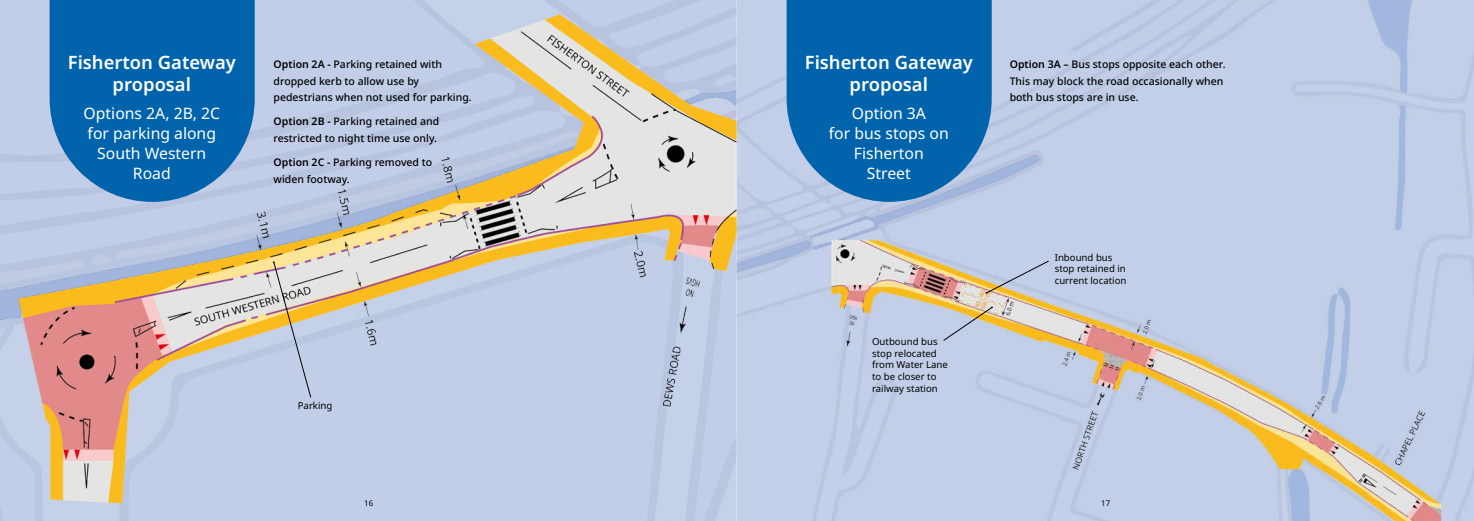
<style>
.page{position:relative;width:1474px;height:521px;background:#fff}
.page>*{position:absolute;margin:0;border:0;box-sizing:border-box;transform-origin:0 0}
.t1{font:600 18.38px/21.9px "Noto Sans";color:#fff;text-align:center}
.t2{font:15.75px/20.1px "Noto Sans";color:#fff;text-align:center}
.t3{font:500 10.5px/16.6px "Noto Sans";color:#000}
.t4{font:9.62px/11.5px "Noto Sans";color:#000}
.t5{font:7.88px "Noto Sans";color:#000}
.s1{font-weight:600}
</style>
<div class="page">
<img style="left:0;top:0;width:1473px;height:521px">
<svg style="left:273px;top:261px;width:38px;height:137px;background:#c8c7c3"></svg>
<svg style="left:50px;top:0;width:205px;height:202px;background:#156eb2"></svg>
<svg style="left:943px;top:306px;width:49px;height:35px;background:#c7c4b9"></svg>
<svg style="left:985px;top:260px;width:64px;height:34px;background:#c0c5ce"></svg>
<svg style="left:786px;top:0;width:205px;height:202px;background:#166fb2"></svg>
<h1 class="t1" style="left:68px;top:52px;width:170px">Fisherton Gateway proposal</h1>
<h2 class="t2" style="left:84px;top:103px;width:138px">Options 2A, 2B, 2C for parking along<br>South Western<br>Road</h2>
<p class="t3" style="left:273px;top:56px;width:200px"><span class="s1">Option 2A -</span> Parking retained with dropped kerb to allow use by pedestrians when not used for parking.</p>
<p class="t3" style="left:273px;top:113px;width:167px"><span class="s1">Option 2B -</span> Parking retained and restricted to night time use only.</p>
<p class="t3" style="left:273px;top:154px;width:160px"><span class="s1">Option 2C -</span> Parking removed to widen footway.</p>
<p class="t4" style="left:298px;top:400px;width:36px">Parking</p>
<h1 class="t1" style="left:804px;top:52px;width:170px">Fisherton Gateway proposal</h1>
<h2 class="t2" style="left:828px;top:103px;width:121px">Option 3A<br>for bus stops on<br>Fisherton<br>Street</h2>
<p class="t4" style="left:872px;top:336px;width:77px">Outbound bus stop relocated from Water Lane to be closer to railway station</p>
<p class="t3" style="left:1009px;top:56px;width:217px"><span class="s1">Option 3A –</span> Bus stops opposite each other.<br>This may block the road occasionally when both bus stops are in use.</p>
<p class="t4" style="left:1054px;top:252px;width:73px">Inbound bus stop retained in current location</p>
<p class="t5" style="left:364px;top:497px;width:11px">16</p>
<p class="t5" style="left:1101px;top:497px;width:11px">17</p>
</div>
